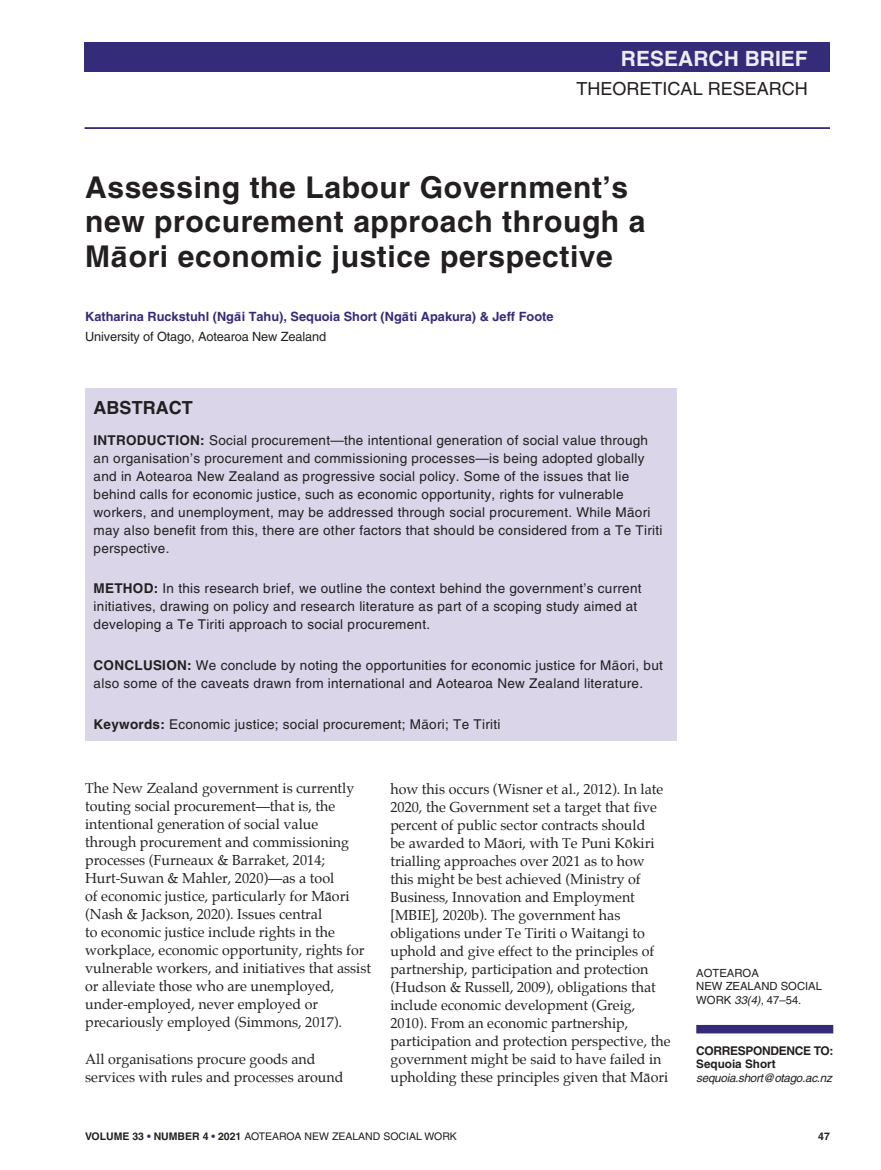
<style>
.page{position:relative;width:881px;height:1170px;background:#fff}
.page>*{position:absolute;margin:0;border:0;box-sizing:border-box;transform-origin:0 0}
.t1{font:700 30px/34.5px "Helvetica";letter-spacing:.02em;color:#231f20}
.t2{font:700 21px "Helvetica";color:#edebf5}
.t3{font:18px "Helvetica";color:#231f20}
.t4{font:700 18px "Helvetica";color:#231f20}
.t5{font:14.25px/18px "Palatino";color:#231f20}
.t6{font:13.5px/18px "Helvetica";letter-spacing:.02em;color:#231f20}
.t7{font:700 12.75px "Helvetica";color:#352c79}
.t8{font:12.75px "Helvetica";letter-spacing:-.01em;color:#231f20}
.t9{font:700 12px "Helvetica";letter-spacing:-.03em;color:#231f20}
.t10{font:italic 11.7px "Helvetica";letter-spacing:-.025em;color:#231f20}
.t11{font:700 11.7px "Helvetica";color:#231f20}
.t12{font:11.25px/13.5px "Helvetica";color:#231f20}
.t13{font:10.5px "Helvetica";color:#231f20}
.t14{font:700 10.5px "Helvetica";color:#231f20}
.s1{font-weight:700}
.s2{font-style:italic}
.s3{font-weight:700;color:#352c79}
</style>
<div class="page">
<div style="left:85px;top:43px;width:744px;height:29px;background:#352c79"></div>
<hr style="left:85px;top:127px;width:744px;height:2px;background:#352c79">
<div style="left:696px;top:1024px;width:136px;height:9px;background:#352c79"></div>
<div style="left:85px;top:388px;width:591px;height:352px;background:#dad5e8"></div>
<h2 class="t2" style="left:620px;top:50px;width:188px">RESEARCH BRIEF</h2>
<p class="t3" style="left:576px;top:82px;width:233px">THEORETICAL RESEARCH</p>
<h1 class="t1" style="left:85px;top:173px;width:561px">Assessing the Labour Government’s new procurement approach through a<br>Ma¯ori economic justice perspective</h1>
<p class="t7" style="left:85px;top:312px;width:469px">Katharina Ruckstuhl (Nga¯i Tahu), Sequoia Short (Nga¯ti Apakura) &amp; Jeff Foote</p>
<p class="t8" style="left:85px;top:332px;width:242px">University of Otago, Aotearoa New Zealand</p>
<p class="t4" style="left:94px;top:401px;width:100px">ABSTRACT</p>
<p class="t6" style="left:94px;top:432px;width:570px"><span class="s1">INTRODUCTION:</span> Social procurement—the intentional generation of social value through an organisation’s procurement and commissioning processes—is being adopted globally and in Aotearoa New Zealand as progressive social policy. Some of the issues that lie behind calls for economic justice, such as economic opportunity, rights for vulnerable workers, and unemployment, may be addressed through social procurement. While Ma¯ori may also benefit from this, there are other factors that should be considered from a Te Tiriti perspective.</p>
<p class="t6" style="left:94px;top:581px;width:549px"><span class="s1">METHOD:</span> In this research brief, we outline the context behind the government’s current initiatives, drawing on policy and research literature as part of a scoping study aimed at developing a Te Tiriti approach to social procurement.</p>
<p class="t6" style="left:94px;top:657px;width:570px"><span class="s1">CONCLUSION:</span> We conclude by noting the opportunities for economic justice for Ma¯ori, but also some of the caveats drawn from international and Aotearoa New Zealand literature.</p>
<p class="t6" style="left:94px;top:716px;width:408px"><span class="s1">Keywords:</span> Economic justice; social procurement; Ma¯ori; Te Tiriti</p>
<p class="t5" style="left:85px;top:780px;width:287px">The New Zealand government is currently touting social procurement—that is, the intentional generation of social value through procurement and commissioning processes (Furneaux &amp; Barraket, 2014; Hurt-Suwan &amp; Mahler, 2020)—as a tool<br>of economic justice, particularly for Māori (Nash &amp; Jackson, 2020). Issues central<br>to economic justice include rights in the workplace, economic opportunity, rights for vulnerable workers, and initiatives that assist or alleviate those who are unemployed, under-employed, never employed or precariously employed (Simmons, 2017).</p>
<p class="t5" style="left:85px;top:1050px;width:260px">All organisations procure goods and services with rules and processes around</p>
<p class="t5" style="left:390px;top:781px;width:281px">how this occurs (Wisner et al., 2012). In late 2020, the Government set a target that five percent of public sector contracts should<br>be awarded to Māori, with Te Puni Kōkiri trialling approaches over 2021 as to how this might be best achieved (Ministry of Business, Innovation and Employment [MBIE], 2020b). The government has obligations under Te Tiriti o Waitangi to uphold and give effect to the principles of partnership, participation and protection (Hudson &amp; Russell, 2009), obligations that include economic development (Greig, 2010). From an economic partnership, participation and protection perspective, the government might be said to have failed in upholding these principles given that Māori</p>
<p class="t12" style="left:696px;top:967px;width:127px">AOTEAROA<br>NEW ZEALAND SOCIAL<br>WORK <span class="s2">33(4)</span>, 47–54.</p>
<p class="t9" style="left:696px;top:1045px;width:139px">CORRESPONDENCE TO:</p>
<p class="t11" style="left:696px;top:1059px;width:81px">Sequoia Short</p>
<p class="t10" style="left:696px;top:1073px;width:137px">sequoia.short@otago.ac.nz</p>
<p class="t13" style="left:85px;top:1132px;width:373px"><span class="s1">VOLUME 33</span> <span class="s3">•</span> <span class="s1">NUMBER 4</span> <span class="s3">•</span> <span class="s1">2021</span> AOTEAROA NEW ZEALAND SOCIAL WORK</p>
<p class="t14" style="left:817px;top:1132px;width:13px">47</p>
</div>
